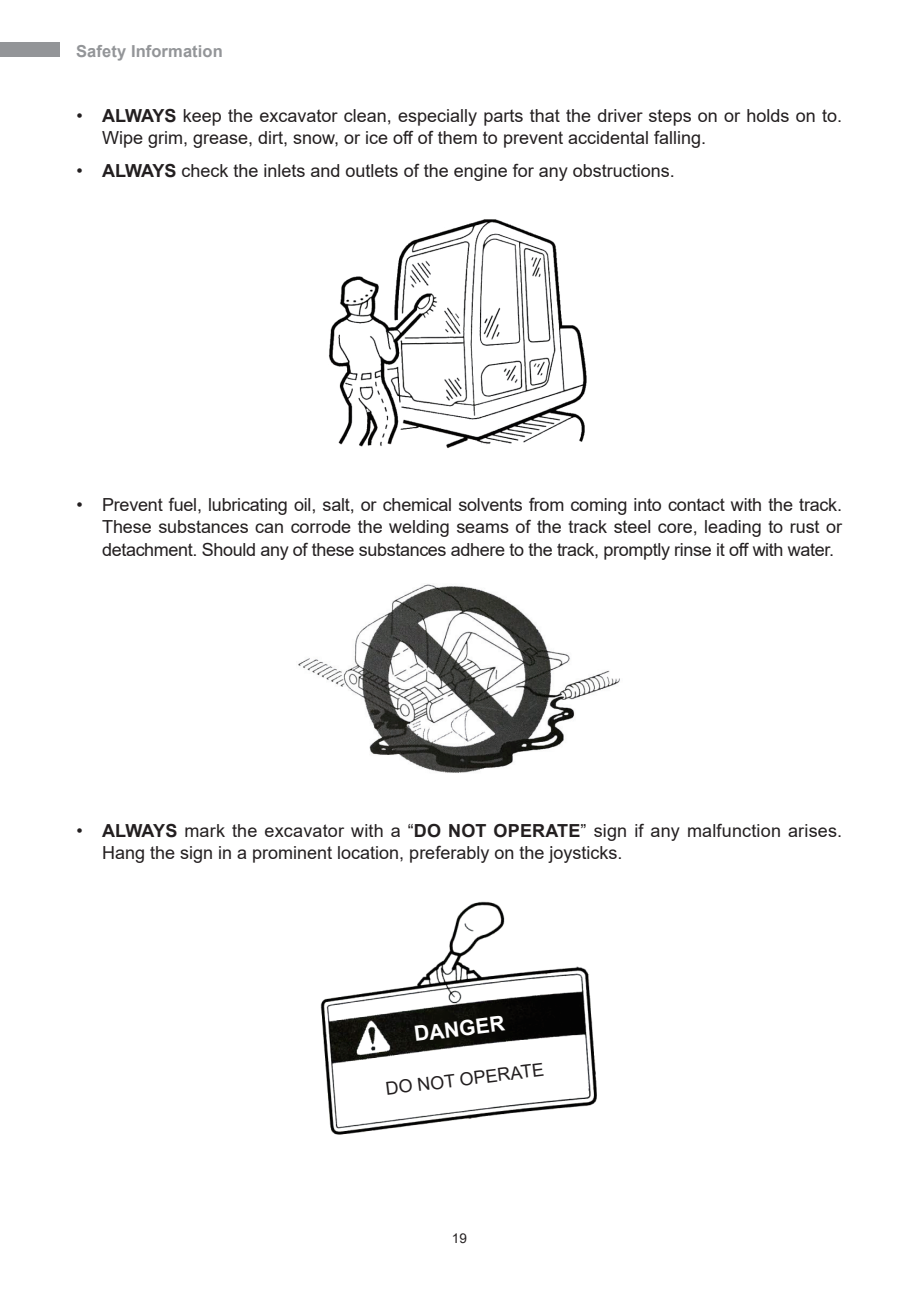
<style>
.page{position:relative;width:906px;height:1289px;background:#fff}
.page>*{position:absolute;margin:0;border:0;box-sizing:border-box;transform-origin:0 0}
.t1{font:700 21px "Arial";color:#fff}
.t2{font:18px/22.5px "Arial";color:#231f20}
.t3{font:700 16.5px "Arial";letter-spacing:.005em;color:#939598}
.t4{font:13.5px "Arial";color:#231f20}
.s1{font-weight:700}
</style>
<div class="page">
<div style="left:0;top:43px;width:60px;height:14px;background:#939598"></div>
<img style="left:329px;top:219px;width:258px;height:229px">
<img style="left:298px;top:584px;width:322px;height:189px">
<img style="left:320px;top:901px;width:277px;height:234px">
<p class="t3" style="left:76px;top:40px;width:148px">Safety Information</p>
<p class="t2" style="left:102px;top:104px;width:741px;text-indent:-26px">• <span class="s1">ALWAYS</span> keep the excavator clean, especially parts that the driver steps on or holds on to.<br>Wipe grim, grease, dirt, snow, or ice off of them to prevent accidental falling.</p>
<p class="t2" style="left:77px;top:160px;width:600px">• <span class="s1">ALWAYS</span> check the inlets and outlets of the engine for any obstructions.</p>
<p class="t2" style="left:102px;top:493px;width:741px;text-align:justify;text-indent:-26px">• Prevent fuel, lubricating oil, salt, or chemical solvents from coming into contact with the track.<br>These substances can corrode the welding seams of the track steel core, leading to rust or detachment. Should any of these substances adhere to the track, promptly rinse it off with water.</p>
<p class="t2" style="left:102px;top:818px;width:741px;text-indent:-25px">• <span class="s1">ALWAYS</span> mark the excavator with a “<span class="s1">DO NOT OPERATE</span>” sign if any malfunction arises.<br>Hang the sign in a prominent location, preferably on the joysticks.</p>
<p class="t1" style="left:412px;top:1019px;width:92px;rotate:-7deg">DANGER</p>
<p class="t2" style="left:384px;top:1077px;width:161px;rotate:-7deg">DO NOT OPERATE</p>
<p class="t4" style="left:452px;top:1228px;width:17px">19</p>
</div>
